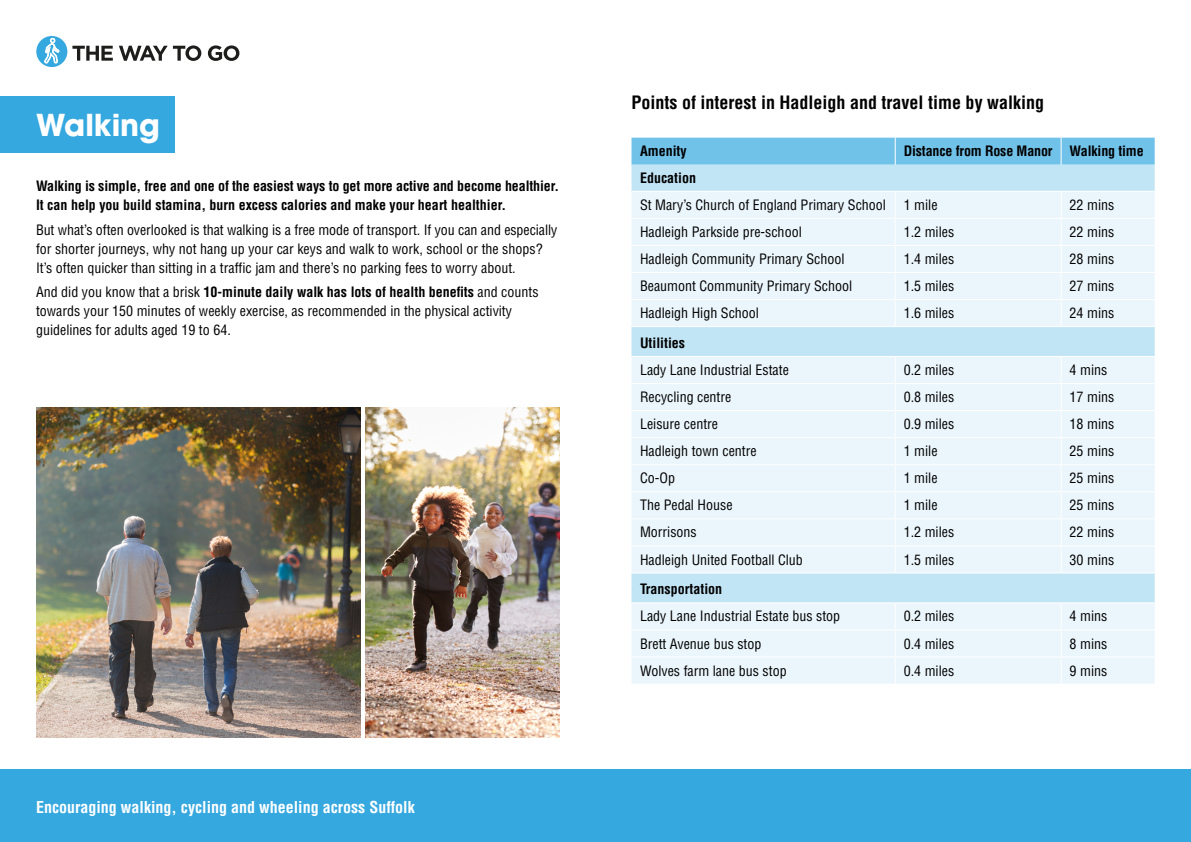
<style>
.page{position:relative;width:1191px;height:842px;background:#fff}
.page>*{position:absolute;margin:0;border:0;box-sizing:border-box;transform-origin:0 0}
.H2_Headline{font:700 30px "ITC Avant Garde Pro";color:#fff}
.H3_Subheading{font:700 condensed 18px "Helvetica LT Std";color:#000}
.t1{font:700 condensed 16px "Helvetica LT Std";color:#fff}
.P_Body{font:condensed 14px/19px "Helvetica LT Std";color:#000}
.P_Body-2{font:700 condensed 14px/19px "Helvetica LT Std";color:#000}
.s1{font-weight:700}
</style>
<div class="page">
<div style="left:0;top:770px;width:1191px;height:72px;background:#35a8e0"></div>
<div style="left:0;top:96px;width:174px;height:57px;background:#35a8e0"></div>
<div style="left:631px;top:165px;width:523px;height:26px;background:#c2e5f6"></div>
<svg style="left:631px;top:192px;width:523px;height:492px;background:#e6f4fb"></svg>
<div style="left:631px;top:138px;width:523px;height:27px;background:#71c2e9"></div>
<hr style="left:631px;top:218px;width:264px;height:1px;background:#fff">
<hr style="left:895px;top:218px;width:166px;height:1px;background:#fff">
<hr style="left:1061px;top:218px;width:93px;height:1px;background:#fff">
<hr style="left:631px;top:245px;width:264px;height:1px;background:#fff">
<hr style="left:895px;top:245px;width:166px;height:1px;background:#fff">
<hr style="left:1061px;top:245px;width:93px;height:1px;background:#fff">
<hr style="left:631px;top:272px;width:264px;height:1px;background:#fff">
<hr style="left:895px;top:272px;width:166px;height:1px;background:#fff">
<hr style="left:1061px;top:272px;width:93px;height:1px;background:#fff">
<hr style="left:631px;top:299px;width:264px;height:1px;background:#fff">
<hr style="left:895px;top:299px;width:166px;height:1px;background:#fff">
<svg style="left:894px;top:192px;width:1px;height:134px"></svg>
<hr style="left:1061px;top:299px;width:93px;height:1px;background:#fff">
<svg style="left:1060px;top:192px;width:1px;height:134px"></svg>
<hr style="left:631px;top:326px;width:264px;height:1px;background:#fff">
<hr style="left:895px;top:326px;width:166px;height:1px;background:#fff">
<hr style="left:1061px;top:326px;width:93px;height:1px;background:#fff">
<hr style="left:631px;top:356px;width:264px;height:1px;background:#fff">
<hr style="left:895px;top:356px;width:166px;height:1px;background:#fff">
<hr style="left:1061px;top:356px;width:93px;height:1px;background:#fff">
<svg style="left:894px;top:357px;width:1px;height:215px"></svg>
<svg style="left:1060px;top:357px;width:1px;height:215px"></svg>
<hr style="left:631px;top:383px;width:264px;height:1px;background:#fff">
<hr style="left:895px;top:383px;width:166px;height:1px;background:#fff">
<hr style="left:1061px;top:383px;width:93px;height:1px;background:#fff">
<hr style="left:631px;top:410px;width:264px;height:1px;background:#fff">
<hr style="left:895px;top:410px;width:166px;height:1px;background:#fff">
<hr style="left:1061px;top:410px;width:93px;height:1px;background:#fff">
<hr style="left:631px;top:437px;width:264px;height:1px;background:#fff">
<hr style="left:895px;top:437px;width:166px;height:1px;background:#fff">
<hr style="left:1061px;top:437px;width:93px;height:1px;background:#fff">
<hr style="left:631px;top:464px;width:264px;height:1px;background:#fff">
<hr style="left:895px;top:464px;width:166px;height:1px;background:#fff">
<hr style="left:1061px;top:464px;width:93px;height:1px;background:#fff">
<hr style="left:631px;top:491px;width:264px;height:1px;background:#fff">
<hr style="left:895px;top:491px;width:166px;height:1px;background:#fff">
<hr style="left:1061px;top:491px;width:93px;height:1px;background:#fff">
<hr style="left:631px;top:518px;width:264px;height:1px;background:#fff">
<hr style="left:895px;top:518px;width:166px;height:1px;background:#fff">
<hr style="left:1061px;top:518px;width:93px;height:1px;background:#fff">
<hr style="left:631px;top:545px;width:264px;height:1px;background:#fff">
<hr style="left:895px;top:545px;width:166px;height:1px;background:#fff">
<hr style="left:1061px;top:545px;width:93px;height:1px;background:#fff">
<hr style="left:631px;top:572px;width:264px;height:1px;background:#fff">
<hr style="left:895px;top:572px;width:166px;height:1px;background:#fff">
<hr style="left:1061px;top:572px;width:93px;height:1px;background:#fff">
<hr style="left:631px;top:602px;width:264px;height:1px;background:#fff">
<hr style="left:895px;top:602px;width:166px;height:1px;background:#fff">
<hr style="left:1061px;top:602px;width:93px;height:1px;background:#fff">
<svg style="left:894px;top:603px;width:1px;height:81px"></svg>
<svg style="left:1060px;top:603px;width:1px;height:81px"></svg>
<hr style="left:631px;top:629px;width:264px;height:1px;background:#fff">
<hr style="left:895px;top:629px;width:166px;height:1px;background:#fff">
<hr style="left:1061px;top:629px;width:93px;height:1px;background:#fff">
<hr style="left:631px;top:656px;width:264px;height:1px;background:#fff">
<hr style="left:895px;top:656px;width:166px;height:1px;background:#fff">
<hr style="left:1061px;top:656px;width:93px;height:1px;background:#fff">
<img style="left:36px;top:407px;width:324px;height:330px">
<img style="left:365px;top:407px;width:194px;height:330px">
<svg style="left:72px;top:46px;width:41px;height:15px"></svg>
<svg style="left:119px;top:45px;width:82px;height:16px"></svg>
<svg style="left:208px;top:45px;width:31px;height:16px"></svg>
<div style="left:36px;top:36px;width:31px;height:31px;background:#35a8e0;border-radius:50%"></div>
<svg style="left:45px;top:38px;width:14px;height:25px"></svg>
<h2 class="H2_Headline" style="left:36px;top:104px;width:125px">Walking</h2>
<p class="P_Body-2" style="left:36px;top:176px;width:524px">Walking is simple, free and one of the easiest ways to get more active and become healthier.<br>It can help you build stamina, burn excess calories and make your heart healthier.</p>
<p class="P_Body" style="left:36px;top:220px;width:523px">But what’s often overlooked is that walking is a free mode of transport. If you can and especially for shorter journeys, why not hang up your car keys and walk to work, school or the shops?<br>It’s often quicker than sitting in a traffic jam and there’s no parking fees to worry about.</p>
<p class="P_Body" style="left:36px;top:283px;width:504px">And did you know that a brisk <span class="s1">10-minute daily walk has lots of health benefits</span> and counts towards your 150 minutes of weekly exercise, as recommended in the physical activity guidelines for adults aged 19 to 64.</p>
<p class="t1" style="left:36px;top:797px;width:380px">Encouraging walking, cycling and wheeling across Suffolk</p>
<h3 class="H3_Subheading" style="left:631px;top:91px;width:414px">Points of interest in Hadleigh and travel time by walking</h3>
<p class="P_Body-2" style="left:640px;top:142px;width:48px">Amenity</p>
<p class="P_Body-2" style="left:903px;top:142px;width:150px">Distance from Rose Manor</p>
<p class="P_Body-2" style="left:1069px;top:142px;width:76px">Walking time</p>
<p class="P_Body-2" style="left:640px;top:168px;width:57px">Education</p>
<p class="P_Body" style="left:640px;top:195px;width:247px">St Mary’s Church of England Primary School</p>
<p class="P_Body" style="left:903px;top:195px;width:35px">1 mile</p>
<p class="P_Body" style="left:1069px;top:195px;width:46px">22 mins</p>
<p class="P_Body" style="left:640px;top:222px;width:163px">Hadleigh Parkside pre-school</p>
<p class="P_Body" style="left:903px;top:222px;width:52px">1.2 miles</p>
<p class="P_Body" style="left:1069px;top:222px;width:46px">22 mins</p>
<p class="P_Body" style="left:640px;top:249px;width:206px">Hadleigh Community Primary School</p>
<p class="P_Body" style="left:903px;top:249px;width:52px">1.4 miles</p>
<p class="P_Body" style="left:1069px;top:249px;width:46px">28 mins</p>
<p class="P_Body" style="left:640px;top:276px;width:214px">Beaumont Community Primary School</p>
<p class="P_Body" style="left:903px;top:276px;width:52px">1.5 miles</p>
<p class="P_Body" style="left:1069px;top:276px;width:46px">27 mins</p>
<p class="P_Body" style="left:640px;top:303px;width:120px">Hadleigh High School</p>
<p class="P_Body" style="left:903px;top:303px;width:52px">1.6 miles</p>
<p class="P_Body" style="left:1069px;top:303px;width:46px">24 mins</p>
<p class="P_Body-2" style="left:640px;top:333px;width:47px">Utilities</p>
<p class="P_Body" style="left:640px;top:360px;width:150px">Lady Lane Industrial Estate</p>
<p class="P_Body" style="left:903px;top:360px;width:52px">0.2 miles</p>
<p class="P_Body" style="left:1069px;top:360px;width:39px">4 mins</p>
<p class="P_Body" style="left:640px;top:387px;width:93px">Recycling centre</p>
<p class="P_Body" style="left:903px;top:387px;width:52px">0.8 miles</p>
<p class="P_Body" style="left:1069px;top:387px;width:46px">17 mins</p>
<p class="P_Body" style="left:640px;top:414px;width:80px">Leisure centre</p>
<p class="P_Body" style="left:903px;top:414px;width:52px">0.9 miles</p>
<p class="P_Body" style="left:1069px;top:414px;width:46px">18 mins</p>
<p class="P_Body" style="left:640px;top:442px;width:118px">Hadleigh town centre</p>
<p class="P_Body" style="left:903px;top:442px;width:35px">1 mile</p>
<p class="P_Body" style="left:1069px;top:442px;width:46px">25 mins</p>
<p class="P_Body" style="left:640px;top:469px;width:36px">Co-Op</p>
<p class="P_Body" style="left:903px;top:469px;width:35px">1 mile</p>
<p class="P_Body" style="left:1069px;top:469px;width:46px">25 mins</p>
<p class="P_Body" style="left:640px;top:496px;width:94px">The Pedal House</p>
<p class="P_Body" style="left:903px;top:496px;width:35px">1 mile</p>
<p class="P_Body" style="left:1069px;top:496px;width:46px">25 mins</p>
<p class="P_Body" style="left:640px;top:523px;width:58px">Morrisons</p>
<p class="P_Body" style="left:903px;top:523px;width:52px">1.2 miles</p>
<p class="P_Body" style="left:1069px;top:523px;width:46px">22 mins</p>
<p class="P_Body" style="left:640px;top:550px;width:164px">Hadleigh United Football Club</p>
<p class="P_Body" style="left:903px;top:550px;width:52px">1.5 miles</p>
<p class="P_Body" style="left:1069px;top:550px;width:46px">30 mins</p>
<p class="P_Body-2" style="left:640px;top:580px;width:84px">Transportation</p>
<p class="P_Body" style="left:640px;top:607px;width:202px">Lady Lane Industrial Estate bus stop</p>
<p class="P_Body" style="left:903px;top:607px;width:52px">0.2 miles</p>
<p class="P_Body" style="left:1069px;top:607px;width:39px">4 mins</p>
<p class="P_Body" style="left:640px;top:634px;width:123px">Brett Avenue bus stop</p>
<p class="P_Body" style="left:903px;top:634px;width:52px">0.4 miles</p>
<p class="P_Body" style="left:1069px;top:634px;width:39px">8 mins</p>
<p class="P_Body" style="left:640px;top:661px;width:148px">Wolves farm lane bus stop</p>
<p class="P_Body" style="left:903px;top:661px;width:52px">0.4 miles</p>
<p class="P_Body" style="left:1069px;top:661px;width:39px">9 mins</p>
</div>
